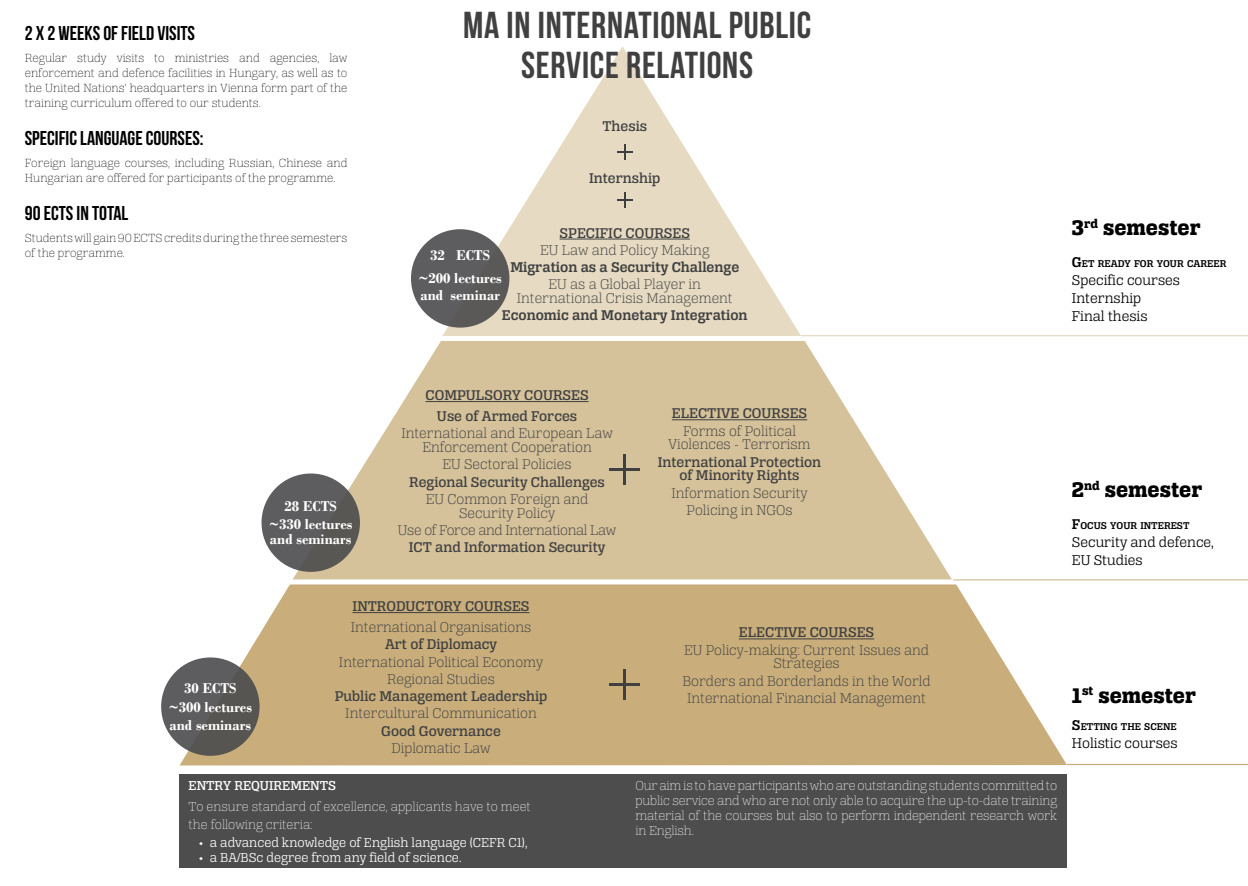
<style>
.page{position:relative;width:1248px;height:886px;background:#fff}
.page>*{position:absolute;margin:0;border:0;box-sizing:border-box;transform-origin:0 0}
.t1{font:37.5px/40px "Bebas Neue";letter-spacing:.02em;color:#404040;text-align:center}
.t2{font:22.5px "Alianza Slab 800";color:#000}
.t3{font:20px "Bebas Neue";color:#000}
.t4{font:15px/13.8px "Alianza Slab 200";color:#404040;text-align:center}
.t5{font:15px/20.9px "Alianza Slab 500";color:#404040}
.t6{font:700 15px/18.5px "Bodoni";color:#fff;text-align:center}
.t7{font:15px/18px "Alianza Slab 300";color:#000}
.t8{font:15px "Alianza Slab 600";color:#404040}
.t9{font:15px "Alianza Slab 200";letter-spacing:-.02em;color:#404040}
.t10{font:13.75px/15px "Alianza Slab 100";color:#fff}
.t11{font:13.75px "Alianza Slab 300";color:#fff}
.t12{font:13.75px "Alianza Slab 500";color:#fff}
.t13{font:12.5px/15px "Alianza Slab 100";color:#000}
.t14{font:10.5px "Alianza Slab 600";color:#000}
.s1{font-size:15px}
</style>
<div class="page">
<svg style="left:179px;top:584px;width:887px;height:181px;background:#ceb68a"></svg>
<svg style="left:441px;top:46px;width:360px;height:290px"></svg>
<svg style="left:293px;top:341px;width:659px;height:238px;fill:#d5c19a"></svg>
<hr style="left:801px;top:335px;width:446px;height:1px;background:#ac8335">
<hr style="left:953px;top:579px;width:294px;height:1px;background:#ac8335">
<hr style="left:1066px;top:764px;width:181px;height:1px;background:#ac8335">
<div style="left:161px;top:657px;width:98px;height:99px;background:linear-gradient(to right,#616265,#55534f);border-radius:50%"></div>
<div style="left:411px;top:229px;width:98px;height:99px;background:#5d5d5f;border-radius:50%"></div>
<hr style="left:352px;top:612px;width:177px;height:1px;background:#404040">
<hr style="left:425px;top:401px;width:163px;height:1px;background:#404040">
<hr style="left:738px;top:638px;width:136px;height:1px;background:#404040">
<hr style="left:671px;top:419px;width:136px;height:1px;background:#404040">
<hr style="left:559px;top:239px;width:131px;height:1px;background:#404040">
<div style="left:179px;top:774px;width:887px;height:94px;background:#4d4d4d"></div>
<hr style="left:623px;top:669px;width:3px;height:31px;background:#404040">
<hr style="left:609px;top:683px;width:31px;height:3px;background:#404040">
<hr style="left:623px;top:454px;width:3px;height:31px;background:#404040">
<hr style="left:609px;top:468px;width:31px;height:3px;background:#404040">
<svg style="left:617px;top:144px;width:15px;height:16px"></svg>
<svg style="left:617px;top:192px;width:15px;height:16px"></svg>
<div style="left:261px;top:473px;width:99px;height:99px;background:#5d5d5f;border-radius:50%"></div>
<h3 class="t3" style="left:25px;top:22px;width:172px">2 X 2 WEEKS OF FIELD VISITS</h3>
<p class="t13" style="left:25px;top:50px;width:324px;text-align:justify">Regular study visits to ministries and agencies, law enforcement and defence facilities in Hungary, as well as to the United Nations’ headquarters in Vienna form part of the training curriculum offered to our students.</p>
<h3 class="t3" style="left:25px;top:127px;width:180px">SPECIFIC LANGUAGE COURSES:</h3>
<p class="t13" style="left:25px;top:155px;width:324px">Foreign language courses, including Russian, Chinese and<br>Hungarian are offered for participants of the programme.</p>
<h3 class="t3" style="left:25px;top:202px;width:104px">90 ECTS IN TOTAL</h3>
<p class="t13" style="left:25px;top:231px;width:324px">Students will gain 90 ECTS credits during the three semesters of the programme.</p>
<h1 class="t1" style="left:463px;top:5px;width:350px">MA IN INTERNATIONAL PUBLIC<br>SERVICE RELATIONS</h1>
<p class="t5" style="left:602px;top:115px;width:46px">Thesis</p>
<p class="t5" style="left:589px;top:167px;width:73px">Internship</p>
<p class="t5" style="left:559px;top:222px;width:76px">Specific COURSES</p>
<p class="t4" style="left:540px;top:243px;width:171px">EU Law and Policy Making</p>
<p class="t8" style="left:510px;top:259px;width:230px">Migration as a Security Challenge</p>
<p class="t4" style="left:516px;top:278px;width:217px">EU as a Global Player in<br>International Crisis Management</p>
<p class="t8" style="left:502px;top:307px;width:247px">Economic and Monetary Integration</p>
<p class="t6" style="left:418px;top:243px;width:85px;line-height:23.4px">32 ECTS ~200 lectures</p>
<p class="t6" style="left:420px;top:285px;width:81px">and seminar</p>
<h2 class="t2" style="left:1071px;top:215px;width:130px">3<sup>rd</sup> semester</h2>
<p class="t14" style="left:1071px;top:257px;width:156px"><span class="s1">G</span>ET READY FOR YOUR CAREER</p>
<p class="t7" style="left:1071px;top:271px;width:110px">Specific courses<br>Internship<br>Final thesis</p>
<p class="t6" style="left:169px;top:679px;width:85px">30 ECTS ~300 lectures and seminars</p>
<p class="t6" style="left:269px;top:497px;width:85px">28 ECTS ~330 lectures</p>
<p class="t6" style="left:270px;top:530px;width:83px">and seminars</p>
<p class="t5" style="left:437px;top:385px;width:142px;text-indent:87px">COURSES<br>Use of Armed Forces</p>
<p class="t4" style="left:401px;top:426px;width:213px">International and European Law<br>Enforcement Cooperation</p>
<p class="t4" style="left:442px;top:457px;width:131px">EU Sectoral Policies</p>
<p class="t5" style="left:409px;top:471px;width:197px">Regional Security Challenges</p>
<p class="t4" style="left:426px;top:492px;width:164px">EU Common Foreign and<br>Security Policy</p>
<p class="t9" style="left:398px;top:521px;width:220px">Use of Force and International Law</p>
<p class="t5" style="left:409px;top:537px;width:9px">ICT</p>
<p class="t5" style="left:435px;top:537px;width:171px">and Information Security</p>
<p class="t5" style="left:425px;top:385px;width:11px">COMPULSORY</p>
<p class="t5" style="left:352px;top:596px;width:11px">INTRODUCTORY</p>
<p class="t5" style="left:465px;top:596px;width:11px">COURSES</p>
<p class="t4" style="left:351px;top:620px;width:182px">International Organisations</p>
<p class="t5" style="left:385px;top:634px;width:114px">Art of Diplomacy</p>
<p class="t4" style="left:339px;top:653px;width:206px;line-height:17.2px">International Political Economy<br>Regional Studies</p>
<p class="t5" style="left:335px;top:686px;width:214px">Public Management Leadership</p>
<p class="t4" style="left:345px;top:706px;width:193px">Intercultural Communication</p>
<p class="t5" style="left:381px;top:720px;width:121px">Good Governance</p>
<p class="t4" style="left:391px;top:741px;width:101px">Diplomatic Law</p>
<p class="t12" style="left:189px;top:778px;width:149px">Entry requirements</p>
<p class="t10" style="left:189px;top:798px;width:344px;line-height:17.5px">To ensure standard of excellence, applicants have to meet the following criteria:</p>
<p class="t11" style="left:199px;top:835px;width:329px">• a advanced knowledge of English language (CEFR C1),</p>
<p class="t11" style="left:199px;top:850px;width:264px">• a BA/BSc degree from any field of science.</p>
<p class="t5" style="left:671px;top:403px;width:10px">ELECTIVE</p>
<p class="t5" style="left:742px;top:403px;width:11px">COURSES</p>
<p class="t4" style="left:668px;top:424px;width:144px">Forms of Political<br>Violences - Terrorism</p>
<p class="t5" style="left:657px;top:455px;width:165px;line-height:13.8px;text-align:center">International Protection of Minority Rights</p>
<p class="t4" style="left:671px;top:484px;width:138px;line-height:17.2px">Information Security<br>Policing in NGOs</p>
<h2 class="t2" style="left:1071px;top:477px;width:132px">2<sup>nd</sup> semester</h2>
<p class="t14" style="left:1071px;top:520px;width:119px"><span class="s1">F</span>OCUS YOUR INTEREST</p>
<p class="t7" style="left:1071px;top:533px;width:143px">Security and defence,<br>EU Studies</p>
<p class="t5" style="left:738px;top:622px;width:10px">ELECTIVE</p>
<p class="t5" style="left:809px;top:622px;width:11px">COURSES</p>
<p class="t4" style="left:684px;top:643px;width:246px">EU Policy-making: Current Issues and<br>Strategies</p>
<p class="t4" style="left:682px;top:672px;width:250px;line-height:17.2px">Borders and Borderlands in the World<br>International Financial Management</p>
<p class="t10" style="left:635px;top:778px;width:423px;text-align:justify">Our aim is to have participants who are outstanding students committed to public service and who are not only able to acquire the up-to-date training material of the courses but also to perform independent research work in English.</p>
<h2 class="t2" style="left:1071px;top:682px;width:126px">1<sup>st</sup> semester</h2>
<p class="t14" style="left:1071px;top:721px;width:106px"><span class="s1">S</span>ETTING THE SCENE</p>
<p class="t7" style="left:1071px;top:734px;width:107px">Holistic courses</p>
</div>
